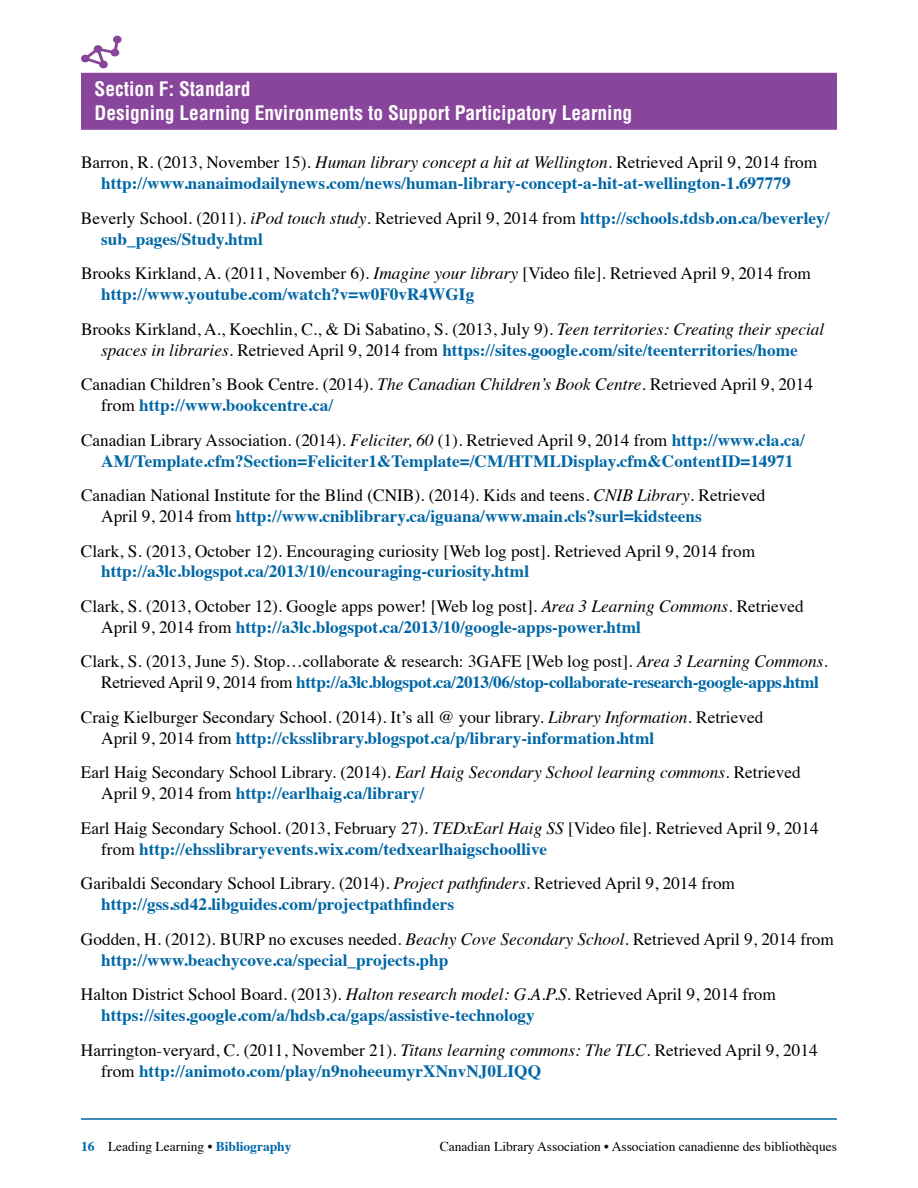
<style>
.page{position:relative;width:918px;height:1188px;background:#fff}
.page>*{position:absolute;margin:0;border:0;box-sizing:border-box;transform-origin:0 0}
.t1{font:700 condensed 19.5px/24px "Helvetica";color:#fff}
.t2{font:17.25px/34.5px "Times";color:#000}
.t3{font:700 17.25px/21px "Times";color:#0067a6;text-align:center}
.t4{font:13.5px "Times";color:#000}
.s1{font-weight:400;color:#000}
.s2{font-weight:400;font-style:italic;color:#000}
.s3{font-style:italic}
.s4{font-weight:700;color:#0067a6}
</style>
<div class="page">
<hr style="left:81px;top:1118px;width:756px;height:2px;background:#0067a6">
<div style="left:81px;top:73px;width:756px;height:57px;background:#89459b"></div>
<svg style="left:81px;top:36px;width:41px;height:33px"></svg>
<p class="t1" style="left:94px;top:77px;width:539px">Section F: Standard<br>Designing Learning Environments to Support Participatory Learning</p>
<p class="t3" style="left:81px;top:150px;width:738px"><span class="s1">Barron, R. (2013, November 15).</span> <span class="s2">Human library concept a hit at Wellington</span><span class="s1">. Retrieved April 9, 2014 from </span>http://www.nanaimodailynews.com/news/human-library-concept-a-hit-at-wellington-1.697779</p>
<p class="t3" style="left:101px;top:205px;width:730px;text-align:left;text-indent:-20px"><span class="s1">Beverly School. (2011).</span> <span class="s2">iPod touch study</span><span class="s1">. Retrieved April 9, 2014 from</span> http://schools.tdsb.on.ca/beverley/ sub_pages/Study.html</p>
<p class="t2" style="left:101px;top:261px;width:711px;line-height:21px;text-indent:-20px">Brooks Kirkland, A. (2011, November 6). <span class="s3">Imagine your library</span> [Video file]. Retrieved April 9, 2014 from <span class="s4">http://www.youtube.com/watch?v=w0F0vR4WGIg</span></p>
<p class="t2" style="left:81px;top:317px;width:745px;line-height:21px;text-align:center">Brooks Kirkland, A., Koechlin, C., &amp; Di Sabatino, S. (2013, July 9). <span class="s3">Teen territories: Creating their special spaces in libraries</span>. Retrieved April 9, 2014 from <span class="s4">https://sites.google.com/site/teenterritories/home</span></p>
<p class="t2" style="left:101px;top:372px;width:713px;line-height:21px;text-indent:-20px">Canadian Children’s Book Centre. (2014). <span class="s3">The Canadian Children’s Book Centre</span>. Retrieved April 9, 2014 from <span class="s4">http://www.bookcentre.ca/</span></p>
<p class="t3" style="left:81px;top:427px;width:725px"><span class="s1">Canadian Library Association. (2014).</span> <span class="s2">Feliciter, 60</span> <span class="s1">(1). Retrieved April 9, 2014 from</span> http://www.cla.ca/<br>AM/Template.cfm?Section=Feliciter1&amp;Template=/CM/HTMLDisplay.cfm&amp;ContentID=14971</p>
<p class="t2" style="left:101px;top:483px;width:666px;line-height:21px;text-indent:-20px">Canadian National Institute for the Blind (CNIB). (2014). Kids and teens. <span class="s3">CNIB Library</span>. Retrieved<br>April 9, 2014 from <span class="s4">http://www.cniblibrary.ca/iguana/www.main.cls?surl=kidsteens</span></p>
<p class="t2" style="left:81px;top:532px;width:676px">Clark, S. (2013, October 12). Encouraging curiosity [Web log post]. Retrieved April 9, 2014 from</p>
<p class="t2" style="left:81px;top:553px;width:724px;text-indent:20px"><span class="s4">http://a3lc.blogspot.ca/2013/10/encouraging-curiosity.html<br></span>Clark, S. (2013, October 12). Google apps power! [Web log post]. <span class="s3">Area 3 Learning Commons</span>. Retrieved</p>
<p class="t2" style="left:81px;top:608px;width:748px;text-indent:20px">April 9, 2014 from <span class="s4">http://a3lc.blogspot.ca/2013/10/google-apps-power.html<br></span>Clark, S. (2013, June 5). Stop…collaborate &amp; research: 3GAFE [Web log post]. <span class="s3">Area 3 Learning Commons</span>.</p>
<p class="t2" style="left:81px;top:664px;width:740px;text-indent:20px">Retrieved April 9, 2014 from <span class="s4">http://a3lc.blogspot.ca/2013/06/stop-collaborate-research-google-apps.html<br></span>Craig Kielburger Secondary School. (2014). It’s all @ your library. <span class="s3">Library Information</span>. Retrieved</p>
<p class="t2" style="left:81px;top:719px;width:721px;text-indent:20px">April 9, 2014 from <span class="s4">http://cksslibrary.blogspot.ca/p/library-information.html<br></span>Earl Haig Secondary School Library. (2014). <span class="s3">Earl Haig Secondary School learning commons</span>. Retrieved</p>
<p class="t2" style="left:81px;top:775px;width:739px;text-indent:20px">April 9, 2014 from <span class="s4">http://earlhaig.ca/library/<br></span>Earl Haig Secondary School. (2013, February 27). <span class="s3">TEDxEarl Haig SS</span> [Video file]. Retrieved April 9, 2014</p>
<p class="t2" style="left:81px;top:830px;width:656px;text-indent:20px">from <span class="s4">http://ehsslibraryevents.wix.com/tedxearlhaigschoollive<br></span>Garibaldi Secondary School Library. (2014). <span class="s3">Project pathfinders</span>. Retrieved April 9, 2014 from</p>
<p class="t2" style="left:81px;top:886px;width:754px;text-indent:20px"><span class="s4">http://gss.sd42.libguides.com/projectpathfinders<br></span>Godden, H. (2012). BURP no excuses needed. <span class="s3">Beachy Cove Secondary School</span>. Retrieved April 9, 2014 from</p>
<p class="t2" style="left:81px;top:941px;width:697px;text-indent:20px"><span class="s4">http://www.beachycove.ca/special_projects.php<br></span>Halton District School Board. (2013). <span class="s3">Halton research model: G.A.P.S</span>. Retrieved April 9, 2014 from</p>
<p class="t3" style="left:81px;top:997px;width:738px;line-height:34.5px;text-align:left;text-indent:20px">https://sites.google.com/a/hdsb.ca/gaps/assistive-technology<br><span class="s1">Harrington-veryard, C. (2011, November 21).</span> <span class="s2">Titans learning commons: The TLC</span><span class="s1">. Retrieved April 9, 2014</span></p>
<p class="t3" style="left:101px;top:1059px;width:441px"><span class="s1">from</span> http://animoto.com/play/n9noheeumyrXNnvNJ0LIQQ</p>
<p class="t4" style="left:81px;top:1133px;width:212px"><span class="s4">16</span> Leading Learning • <span class="s4">Bibliography</span></p>
<p class="t4" style="left:440px;top:1133px;width:399px">Canadian Library Association • Association canadienne des bibliothèques</p>
</div>
